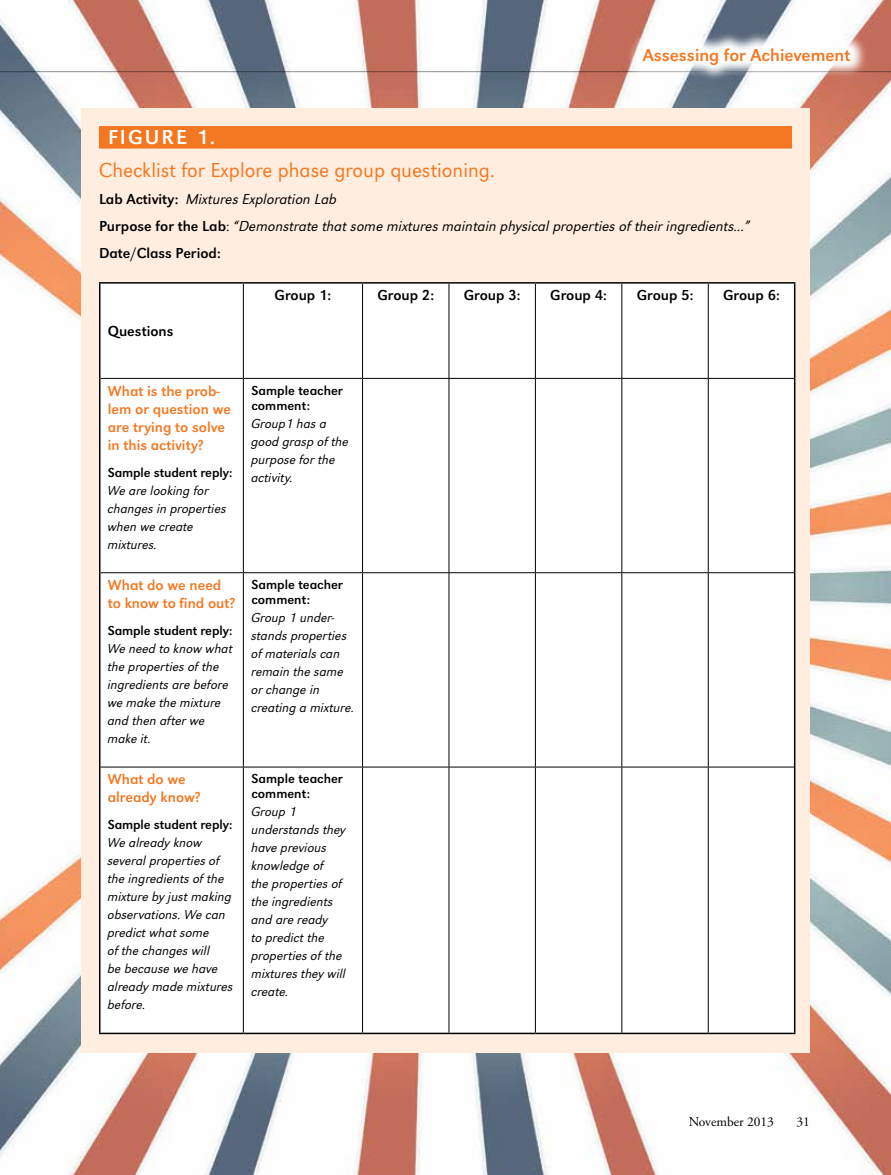
<style>
.page{position:relative;width:891px;height:1175px;background:#fff}
.page>*{position:absolute;margin:0;border:0;box-sizing:border-box;transform-origin:0 0}
.t1{font:300 21px "URW Grotesk TOT";color:#f47721}
.t2{font:21px "URW Grotesk TOT";color:#fff}
.t3{font:18px "URW Grotesk TOT";color:#f47721}
.t4{font:italic 300 15px/27px "URW Grotesk TOT";color:#000}
.t5{font:15px/18px "URW Grotesk TOT";color:#f47721}
.t6{font:15px "URW Grotesk TOT";color:#000}
.t7{font:italic 300 13.5px/18px "URW Grotesk TOT";color:#000}
.t8{font:13.5px/15px "URW Grotesk TOT";color:#000}
.t9{font:13.5px "Adobe Garamond Pro";color:#000}
.s1{font-weight:400;font-style:normal}
.s2{font-style:normal}
</style>
<div class="page">
<img style="left:0;top:0;width:891px;height:1174px">
<div style="left:81px;top:108px;width:729px;height:944px;background:#ffeee0"></div>
<div style="left:99px;top:126px;width:693px;height:22px;background:#f47721"></div>
<svg style="left:100px;top:284px;width:143px;height:748px;background:#f3f3f3"></svg>
<div style="left:244px;top:284px;width:550px;height:748px;background:#fff"></div>
<hr style="left:243px;top:283px;width:1px;height:95px;background:#000">
<hr style="left:362px;top:283px;width:1px;height:95px;background:#000">
<hr style="left:449px;top:283px;width:1px;height:95px;background:#000">
<hr style="left:535px;top:283px;width:1px;height:95px;background:#000">
<hr style="left:621px;top:283px;width:1px;height:95px;background:#000">
<hr style="left:708px;top:283px;width:1px;height:95px;background:#000">
<hr style="left:100px;top:378px;width:143px;height:1px;background:#000">
<hr style="left:243px;top:378px;width:120px;height:1px;background:#000">
<hr style="left:243px;top:379px;width:1px;height:193px;background:#000">
<hr style="left:363px;top:378px;width:86px;height:1px;background:#000">
<hr style="left:362px;top:379px;width:1px;height:193px;background:#000">
<hr style="left:449px;top:378px;width:86px;height:1px;background:#000">
<hr style="left:449px;top:379px;width:1px;height:193px;background:#000">
<hr style="left:535px;top:378px;width:87px;height:1px;background:#000">
<hr style="left:535px;top:379px;width:1px;height:193px;background:#000">
<hr style="left:622px;top:378px;width:86px;height:1px;background:#000">
<hr style="left:621px;top:379px;width:1px;height:193px;background:#000">
<hr style="left:708px;top:378px;width:86px;height:1px;background:#000">
<hr style="left:708px;top:379px;width:1px;height:193px;background:#000">
<hr style="left:100px;top:572px;width:143px;height:1px;background:#000">
<hr style="left:243px;top:572px;width:120px;height:1px;background:#000">
<hr style="left:243px;top:573px;width:1px;height:193px;background:#000">
<hr style="left:363px;top:572px;width:86px;height:1px;background:#000">
<hr style="left:362px;top:573px;width:1px;height:193px;background:#000">
<hr style="left:449px;top:572px;width:86px;height:1px;background:#000">
<hr style="left:449px;top:573px;width:1px;height:193px;background:#000">
<hr style="left:535px;top:572px;width:87px;height:1px;background:#000">
<hr style="left:535px;top:573px;width:1px;height:193px;background:#000">
<hr style="left:622px;top:572px;width:86px;height:1px;background:#000">
<hr style="left:621px;top:573px;width:1px;height:193px;background:#000">
<hr style="left:708px;top:572px;width:86px;height:1px;background:#000">
<hr style="left:708px;top:573px;width:1px;height:193px;background:#000">
<hr style="left:100px;top:766px;width:143px;height:1px;background:#000">
<hr style="left:243px;top:766px;width:120px;height:1px;background:#000">
<hr style="left:243px;top:767px;width:1px;height:265px;background:#000">
<hr style="left:363px;top:766px;width:86px;height:1px;background:#000">
<hr style="left:362px;top:767px;width:1px;height:265px;background:#000">
<hr style="left:449px;top:766px;width:86px;height:1px;background:#000">
<hr style="left:449px;top:767px;width:1px;height:265px;background:#000">
<hr style="left:535px;top:766px;width:87px;height:1px;background:#000">
<hr style="left:535px;top:767px;width:1px;height:265px;background:#000">
<hr style="left:622px;top:766px;width:86px;height:1px;background:#000">
<hr style="left:621px;top:767px;width:1px;height:265px;background:#000">
<hr style="left:708px;top:766px;width:86px;height:1px;background:#000">
<hr style="left:708px;top:767px;width:1px;height:265px;background:#000">
<hr style="left:794px;top:283px;width:1px;height:95px;background:#000">
<hr style="left:794px;top:378px;width:1px;height:194px;background:#000">
<hr style="left:794px;top:572px;width:1px;height:195px;background:#000">
<hr style="left:99px;top:282px;width:144px;height:2px;background:#000">
<hr style="left:243px;top:282px;width:120px;height:2px;background:#000">
<hr style="left:363px;top:282px;width:86px;height:2px;background:#000">
<hr style="left:449px;top:282px;width:86px;height:2px;background:#000">
<hr style="left:535px;top:282px;width:87px;height:2px;background:#000">
<hr style="left:622px;top:282px;width:86px;height:2px;background:#000">
<hr style="left:708px;top:282px;width:87px;height:2px;background:#000">
<hr style="left:99px;top:1032px;width:144px;height:2px;background:#000">
<hr style="left:243px;top:1032px;width:120px;height:2px;background:#000">
<hr style="left:363px;top:1032px;width:86px;height:2px;background:#000">
<hr style="left:449px;top:1032px;width:86px;height:2px;background:#000">
<hr style="left:535px;top:1032px;width:87px;height:2px;background:#000">
<hr style="left:622px;top:1032px;width:86px;height:2px;background:#000">
<hr style="left:708px;top:1032px;width:87px;height:2px;background:#000">
<hr style="left:99px;top:283px;width:1px;height:95px;background:#000">
<hr style="left:99px;top:378px;width:1px;height:194px;background:#000">
<hr style="left:99px;top:572px;width:1px;height:195px;background:#000">
<hr style="left:99px;top:767px;width:1px;height:265px;background:#000">
<hr style="left:794px;top:767px;width:1px;height:265px;background:#000">
<svg style="left:626px;top:30px;width:241px;height:52px"></svg>
<h2 class="t3" style="left:643px;top:44px;width:209px">Assessing for Achievement</h2>
<h1 class="t2" style="left:108px;top:125px;width:109px">Figure 1.</h1>
<h1 class="t1" style="left:99px;top:158px;width:397px">Checklist for Explore phase group questioning.</h1>
<p class="t4" style="left:99px;top:185px;width:653px"><span class="s1">Lab Activity:</span> Mixtures Exploration Lab<br><span class="s1">Purpose for the Lab</span><span class="s2">:</span> “Demonstrate that some mixtures maintain physical properties of their ingredients...”<br><span class="s1">Date/Class Period:</span></p>
<p class="t6" style="left:108px;top:322px;width:67px">Questions</p>
<p class="t6" style="left:275px;top:286px;width:58px">Group 1:</p>
<p class="t6" style="left:377px;top:286px;width:58px">Group 2:</p>
<p class="t6" style="left:464px;top:287px;width:58px">Group 3:</p>
<p class="t6" style="left:550px;top:286px;width:58px">Group 4:</p>
<p class="t6" style="left:637px;top:286px;width:58px">Group 5:</p>
<p class="t6" style="left:723px;top:286px;width:58px">Group 6:</p>
<p class="t5" style="left:108px;top:382px;width:125px">What is the prob&shy;lem or question we are trying to solve in this activity?</p>
<p class="t8" style="left:108px;top:465px;width:126px">Sample student reply:</p>
<p class="t7" style="left:108px;top:481px;width:120px">We are looking for changes in properties when we create mixtures.</p>
<p class="t5" style="left:108px;top:576px;width:129px">What do we need to know to find out?</p>
<p class="t8" style="left:108px;top:623px;width:126px">Sample student reply:</p>
<p class="t7" style="left:108px;top:639px;width:127px">We need to know what the properties of the ingredients are before we make the mixture and then after we make it.</p>
<p class="t5" style="left:108px;top:770px;width:94px">What do we already know?</p>
<p class="t8" style="left:108px;top:817px;width:126px">Sample student reply:</p>
<p class="t7" style="left:108px;top:833px;width:127px">We already know several properties of the ingredients of the mixture by just making observations. We can predict what some<br>of the changes will<br>be because we have already made mixtures before.</p>
<p class="t8" style="left:251px;top:382px;width:93px">Sample teacher comment:</p>
<p class="t7" style="left:251px;top:414px;width:99px">Group1 has a good grasp of the purpose for the activity.</p>
<p class="t8" style="left:251px;top:577px;width:93px">Sample teacher comment:</p>
<p class="t7" style="left:251px;top:608px;width:104px">Group 1 under&shy;stands properties of materials can remain the same or change in creating a mixture.</p>
<p class="t8" style="left:251px;top:771px;width:93px">Sample teacher comment:</p>
<p class="t7" style="left:251px;top:802px;width:96px">Group 1 understands they have previous knowledge of<br>the properties of the ingredients and are ready<br>to predict the properties of the mixtures they will create.</p>
<p class="t9" style="left:689px;top:1113px;width:87px">November 2013</p>
<p class="t9" style="left:796px;top:1113px;width:15px">31</p>
</div>
